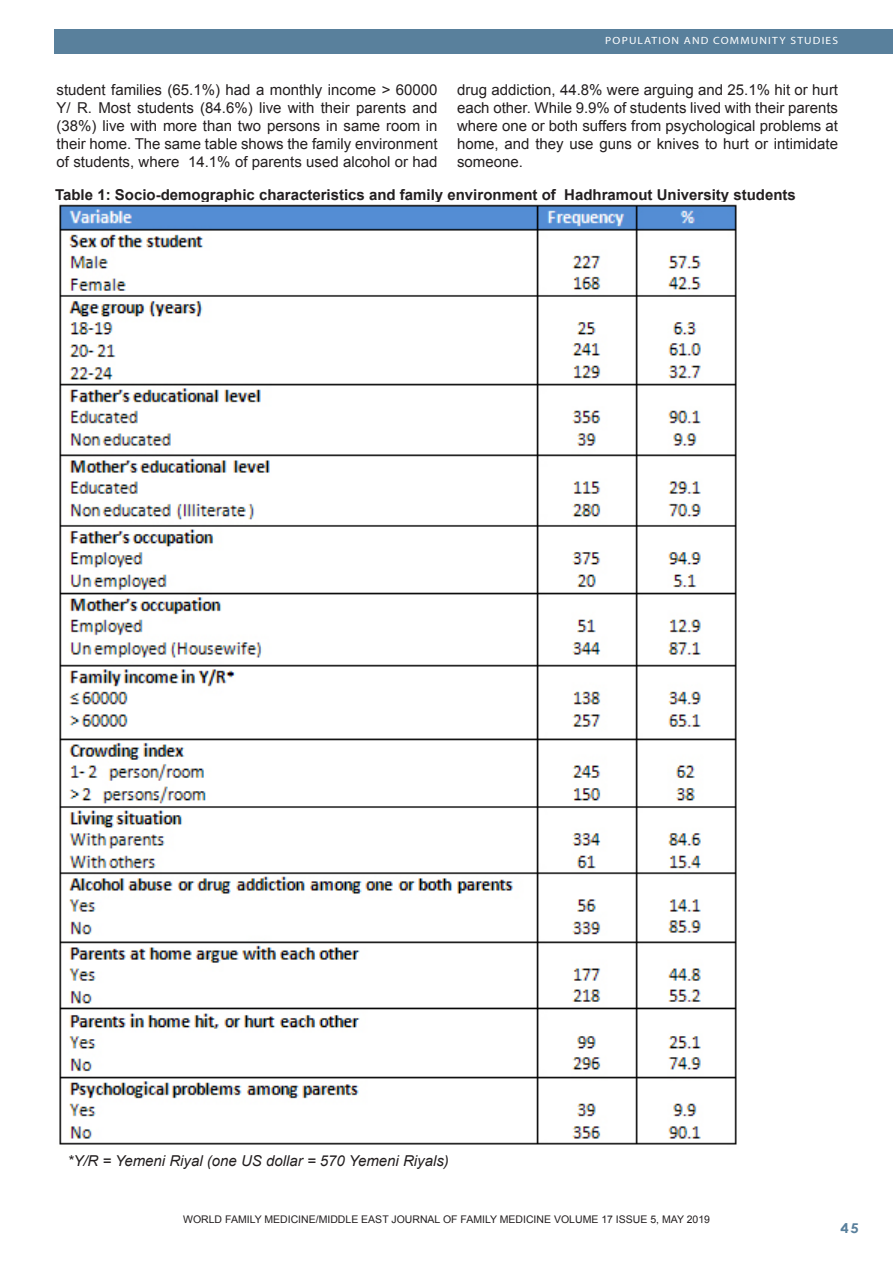
<style>
.page{position:relative;width:893px;height:1263px;background:#fff}
.page>*{position:absolute;margin:0;border:0;box-sizing:border-box;transform-origin:0 0}
.Footnote_Text{font:15px/18px "Arial";color:#231f20;text-align:justify}
.Footnote_Text-2{font:700 15px "Arial";color:#231f20}
.Footnote_Text-3{font:italic 15px "Arial";color:#231f20}
.t1{font:700 13.5px "Century Gothic";color:#59809c;scale:1.1 1}
.Footnote_Text-4{font:10.5px "Arial";color:#231f20}
.t2{font:10.5px "Myriad";letter-spacing:.1em;color:#fff;scale:1.1 1}
</style>
<div class="page">
<div style="left:54px;top:30px;width:839px;height:24px;background:#59809c"></div>
<img style="left:59px;top:204px;width:678px;height:941px">
<p class="t2" style="left:605px;top:35px;width:213px">POPULATION AND COMMUNITY STUDIES</p>
<p class="Footnote_Text" style="left:57px;top:81px;width:383px">student families (65.1%) had a monthly income &gt; 60000<br>Y/ R. Most students (84.6%) live with their parents and (38%) live with more than two persons in same room in their home. The same table shows the family environment of students, where 14.1% of parents used alcohol or had</p>
<p class="Footnote_Text" style="left:457px;top:81px;width:382px">drug addiction, 44.8% were arguing and 25.1% hit or hurt each other. While 9.9% of students lived with their parents where one or both suffers from psychological problems at home, and they use guns or knives to hurt or intimidate someone.</p>
<p class="Footnote_Text-2" style="left:55px;top:185px;width:742px">Table 1: Socio-demographic characteristics and family environment of Hadhramout University students</p>
<p class="Footnote_Text-3" style="left:68px;top:1151px;width:383px">*Y/R = Yemeni Riyal (one US dollar = 570 Yemeni Riyals)</p>
<p class="Footnote_Text-4" style="left:183px;top:1212px;width:528px">WORLD FAMILY MEDICINE/MIDDLE EAST JOURNAL OF FAMILY MEDICINE VOLUME 17 ISSUE 5, MAY 2019</p>
<p class="t1" style="left:840px;top:1218px;width:18px">45</p>
</div>
